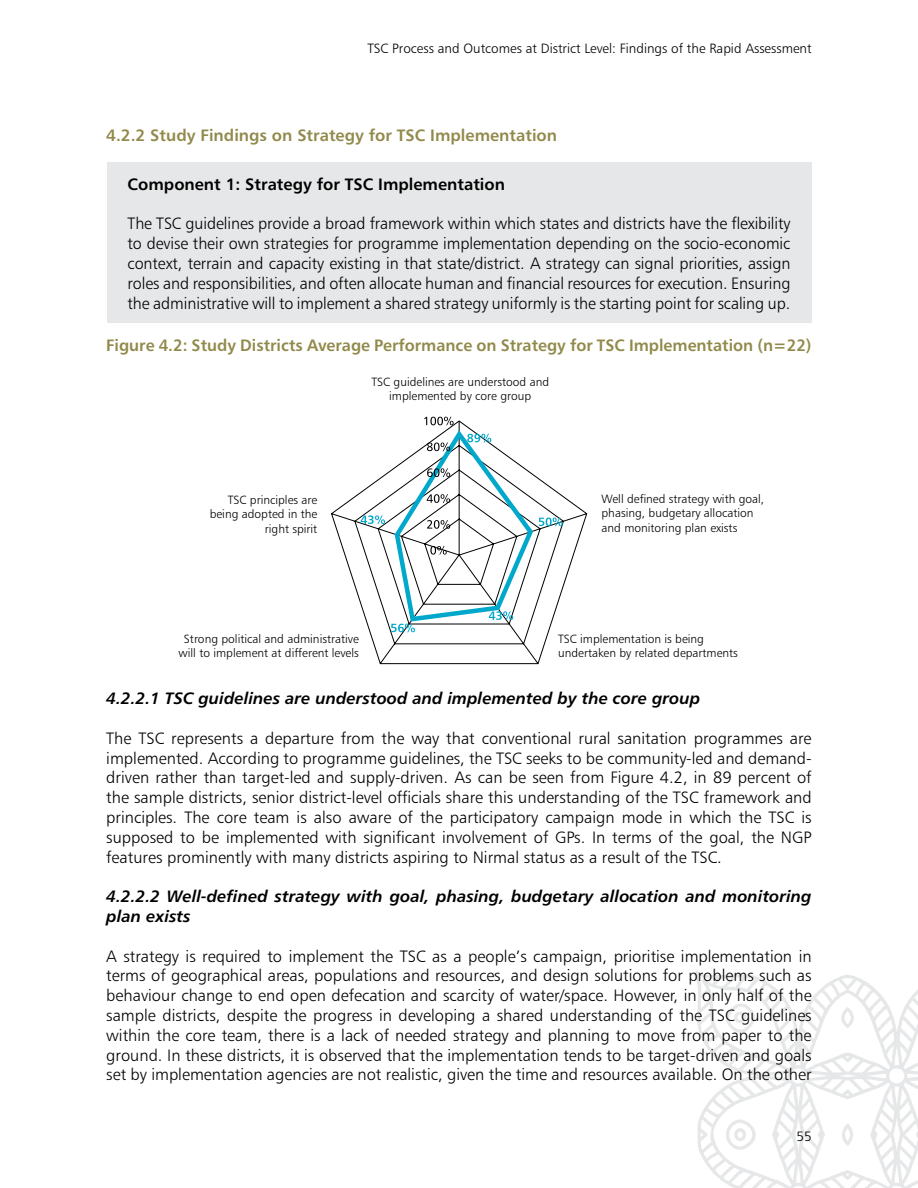
<style>
.page{position:relative;width:918px;height:1188px;background:#fff}
.page>*{position:absolute;margin:0;border:0;box-sizing:border-box;transform-origin:0 0}
.t1{font:16.5px/19.8px "Humanist 777 BT Light B";color:#000;text-align:justify}
.t2{font:16.5px/19.8px "Humanist 777 BT Bold Italic B";color:#000}
.t3{font:16.5px "Humanist 777 BT Bold B";color:#918a4b}
.t4{font:16.5px "Humanist 777 BT Bold B";color:#000}
.t5{font:13.5px "Humanist 777 BT Light B";color:#000}
.t6{font:12px/14.4px "Humanist 777 BT Light B";color:#000}
</style>
<div class="page">
<img style="left:694px;top:972px;width:224px;height:216px">
<div style="left:107px;top:162px;width:704px;height:161px;background:#e6e7e8"></div>
<svg style="left:331px;top:470px;width:257px;height:195px"></svg>
<svg style="left:361px;top:515px;width:24px;height:9px"></svg>
<svg style="left:391px;top:417px;width:172px;height:215px"></svg>
<p class="t5" style="left:367px;top:40px;width:446px">TSC Process and Outcomes at District Level: Findings of the Rapid Assessment</p>
<p class="t3" style="left:106px;top:125px;width:452px">4.2.2 Study Findings on Strategy for TSC Implementation</p>
<p class="t4" style="left:128px;top:174px;width:379px">Component 1: Strategy for TSC Implementation</p>
<p class="t1" style="left:128px;top:213px;width:664px">The TSC guidelines provide a broad framework within which states and districts have the flexibility to devise their own strategies for programme implementation depending on the socio-economic context, terrain and capacity existing in that state/district. A strategy can signal priorities, assign roles and responsibilities, and often allocate human and financial resources for execution. Ensuring the administrative will to implement a shared strategy uniformly is the starting point for scaling up.</p>
<p class="t3" style="left:106px;top:335px;width:707px">Figure 4.2: Study Districts Average Performance on Strategy for TSC Implementation (n=22)</p>
<p class="t6" style="left:371px;top:374px;width:179px;text-align:center">TSC guidelines are understood and implemented by core group</p>
<p class="t6" style="left:210px;top:492px;width:109px;text-align:right">TSC principles are being adopted in the right spirit</p>
<p class="t6" style="left:602px;top:491px;width:164px">Well defined strategy with goal, phasing, budgetary allocation and monitoring plan exists</p>
<p class="t6" style="left:179px;top:631px;width:182px;text-align:center">Strong political and administrative will to implement at different levels</p>
<p class="t6" style="left:558px;top:631px;width:181px">TSC implementation is being undertaken by related departments</p>
<p class="t2" style="left:106px;top:688px;width:595px">4.2.2.1 TSC guidelines are understood and implemented by the core group</p>
<p class="t1" style="left:106px;top:728px;width:707px">The TSC represents a departure from the way that conventional rural sanitation programmes are implemented. According to programme guidelines, the TSC seeks to be community-led and demand&shy;driven rather than target-led and supply-driven. As can be seen from Figure 4.2, in 89 percent of the sample districts, senior district-level officials share this understanding of the TSC framework and principles. The core team is also aware of the participatory campaign mode in which the TSC is supposed to be implemented with significant involvement of GPs. In terms of the goal, the NGP features prominently with many districts aspiring to Nirmal status as a result of the TSC.</p>
<p class="t2" style="left:106px;top:886px;width:707px">4.2.2.2 Well-defined strategy with goal, phasing, budgetary allocation and monitoring plan exists</p>
<p class="t1" style="left:106px;top:946px;width:707px">A strategy is required to implement the TSC as a people’s campaign, prioritise implementation in terms of geographical areas, populations and resources, and design solutions for problems such as behaviour change to end open defecation and scarcity of water/space. However, in only half of the sample districts, despite the progress in developing a shared understanding of the TSC guidelines within the core team, there is a lack of needed strategy and planning to move from paper to the ground. In these districts, it is observed that the implementation tends to be target-driven and goals set by implementation agencies are not realistic, given the time and resources available. On the other</p>
<p class="t5" style="left:797px;top:1128px;width:17px">55</p>
</div>
